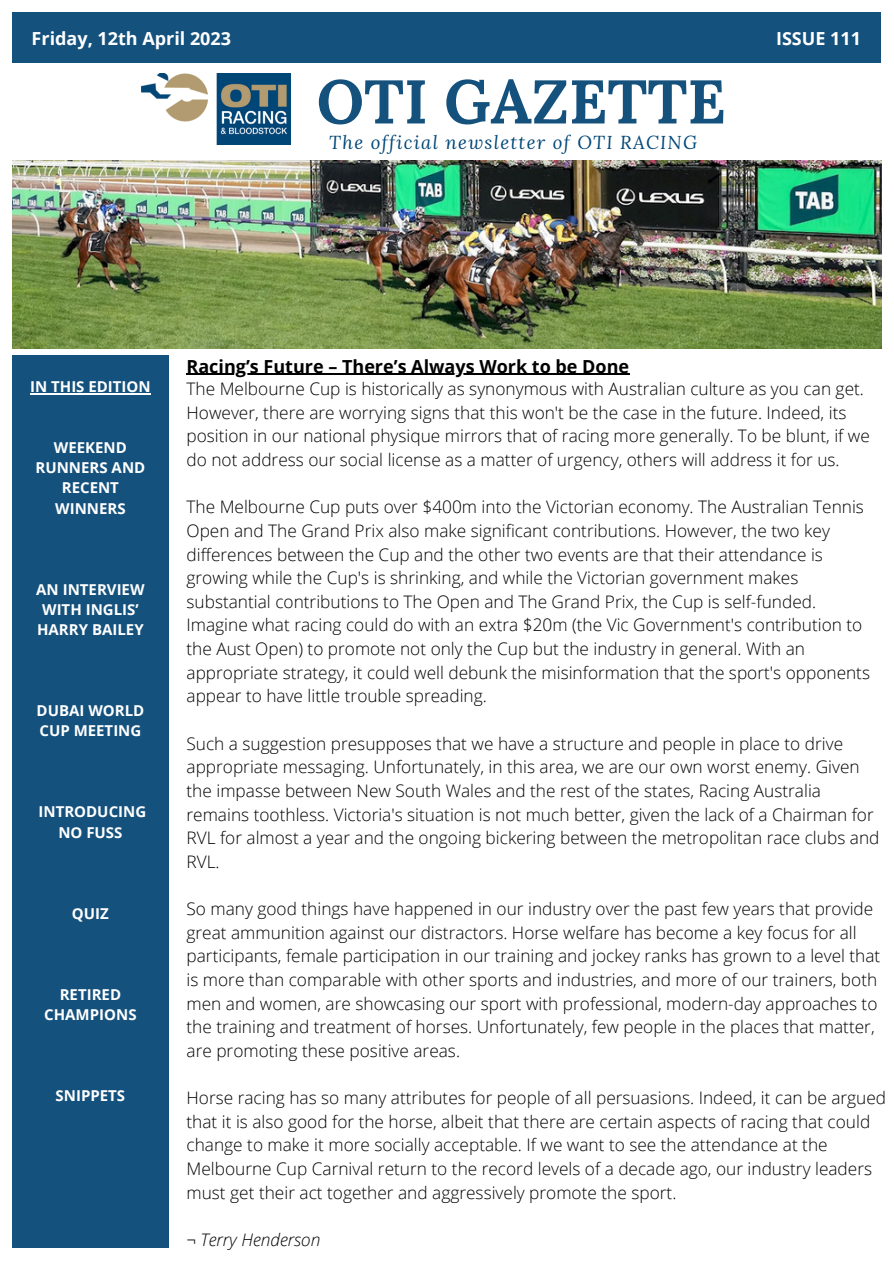
<style>
.page{position:relative;width:894px;height:1264px;background:#fff}
.page>*{position:absolute;margin:0;border:0;box-sizing:border-box;transform-origin:0 0}
.t1{font:700 61.5px "Lora";color:#14517d}
.t2{font:italic 18.6px "Lora";letter-spacing:.07em;color:#014777}
.t3{font:700 18px "Open Sans";color:#000}
.t4{font:700 18px "Open Sans";color:#fff}
.t5{font:300 17.25px/23.7px "Open Sans";color:#000}
.t6{font:italic 300 17.25px "Open Sans";color:#000}
.t7{font:700 15px/20.2px "Open Sans";color:#fff;text-align:center}
</style>
<div class="page">
<div style="left:12px;top:355px;width:156px;height:892px;background:#14517d"></div>
<div style="left:12px;top:13px;width:869px;height:50px;background:#14517d"></div>
<img style="left:141px;top:73px;width:149px;height:71px">
<img style="left:12px;top:161px;width:869px;height:187px">
<hr style="left:30px;top:393px;width:121px;height:1px;background:#fff">
<hr style="left:186px;top:374px;width:443px;height:1px;background:#000">
<h3 class="t4" style="left:32px;top:25px;width:201px">Friday, 12th April 2023</h3>
<h2 class="t4" style="left:775px;top:25px;width:86px">ISSUE 111</h2>
<h1 class="t1" style="left:316px;top:62px;width:410px">OTI GAZETTE</h1>
<h4 class="t2" style="left:329px;top:129px;width:369px">The official newsletter of OTI RACING</h4>
<h5 class="t7" style="left:30px;top:376px;width:122px">IN THIS EDITION</h5>
<h5 class="t7" style="left:36px;top:437px;width:111px">WEEKEND<br>RUNNERS AND<br>RECENT<br>WINNERS</h5>
<h5 class="t7" style="left:36px;top:578px;width:110px">AN INTERVIEW<br>WITH INGLIS’<br>HARRY BAILEY</h5>
<h5 class="t7" style="left:37px;top:700px;width:109px;text-align:left">DUBAI WORLD<br>CUP MEETING</h5>
<h5 class="t7" style="left:38px;top:801px;width:109px">INTRODUCING<br>NO FUSS</h5>
<h5 class="t7" style="left:72px;top:902px;width:38px">QUIZ</h5>
<h5 class="t7" style="left:44px;top:983px;width:94px">RETIRED<br>CHAMPIONS</h5>
<h5 class="t7" style="left:56px;top:1085px;width:71px">SNIPPETS</h5>
<h4 class="t3" style="left:186px;top:353px;width:444px">Racing’s Future – There’s Always Work to be Done</h4>
<h4 class="t5" style="left:186px;top:376px;width:684px">The Melbourne Cup is historically as synonymous with Australian culture as you can get.<br>However, there are worrying signs that this won't be the case in the future. Indeed, its position in our national physique mirrors that of racing more generally. To be blunt, if we do not address our social license as a matter of urgency, others will address it for us.</h4>
<h4 class="t5" style="left:186px;top:494px;width:685px">The Melbourne Cup puts over $400m into the Victorian economy. The Australian Tennis Open and The Grand Prix also make significant contributions. However, the two key differences between the Cup and the other two events are that their attendance is growing while the Cup's is shrinking, and while the Victorian government makes substantial contributions to The Open and The Grand Prix, the Cup is self-funded.<br>Imagine what racing could do with an extra $20m (the Vic Government's contribution to the Aust Open) to promote not only the Cup but the industry in general. With an appropriate strategy, it could well debunk the misinformation that the sport's opponents appear to have little trouble spreading.</h4>
<h4 class="t5" style="left:186px;top:731px;width:694px">Such a suggestion presupposes that we have a structure and people in place to drive appropriate messaging. Unfortunately, in this area, we are our own worst enemy. Given the impasse between New South Wales and the rest of the states, Racing Australia remains toothless. Victoria's situation is not much better, given the lack of a Chairman for RVL for almost a year and the ongoing bickering between the metropolitan race clubs and RVL.</h4>
<h4 class="t5" style="left:186px;top:896px;width:695px">So many good things have happened in our industry over the past few years that provide great ammunition against our distractors. Horse welfare has become a key focus for all participants, female participation in our training and jockey ranks has grown to a level that is more than comparable with other sports and industries, and more of our trainers, both men and women, are showcasing our sport with professional, modern-day approaches to the training and treatment of horses. Unfortunately, few people in the places that matter, are promoting these positive areas.</h4>
<h4 class="t5" style="left:186px;top:1085px;width:701px">Horse racing has so many attributes for people of all persuasions. Indeed, it can be argued that it is also good for the horse, albeit that there are certain aspects of racing that could change to make it more socially acceptable. If we want to see the attendance at the Melbourne Cup Carnival return to the record levels of a decade ago, our industry leaders must get their act together and aggressively promote the sport.</h4>
<h4 class="t6" style="left:186px;top:1227px;width:135px">¬ Terry Henderson</h4>
</div>
